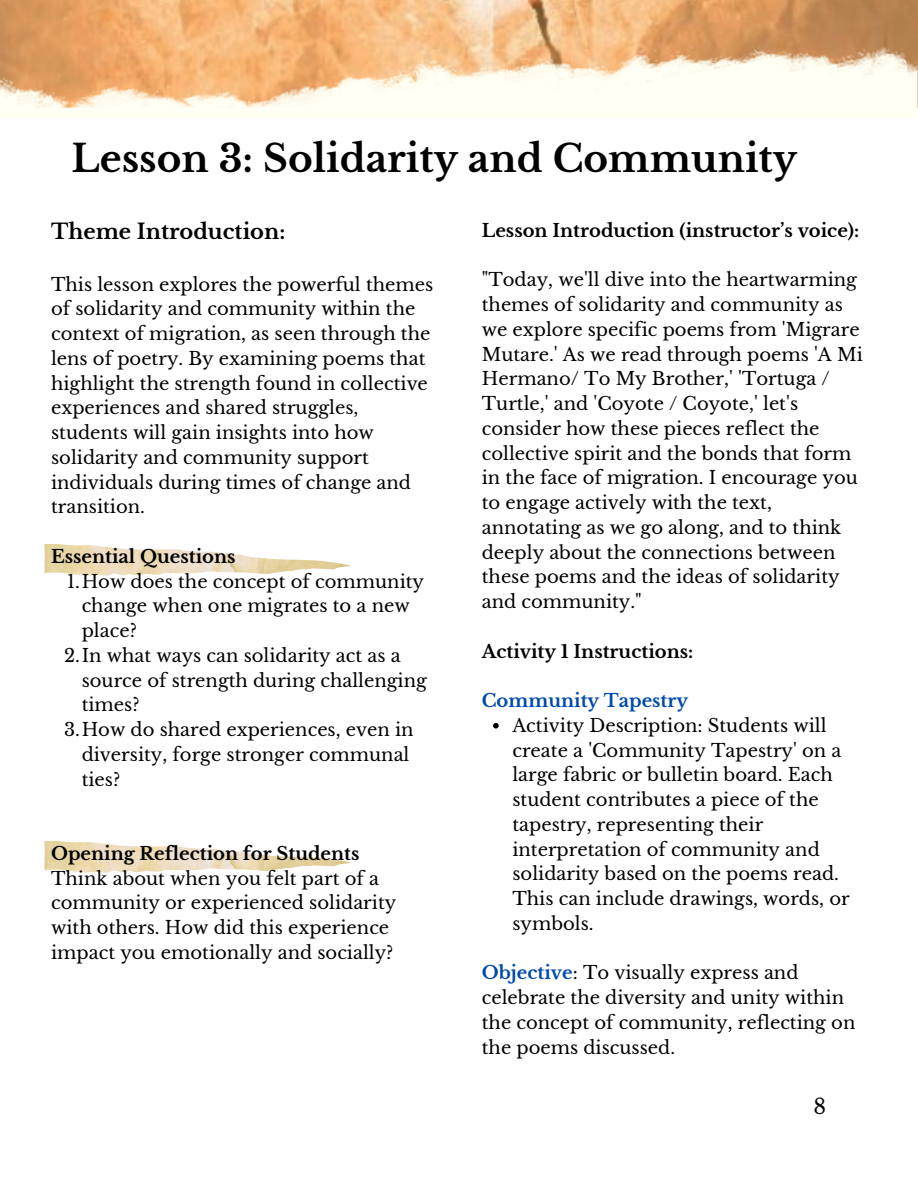
<style>
.page{position:relative;width:918px;height:1188px;background:#fff}
.page>*{position:absolute;margin:0;border:0;box-sizing:border-box;transform-origin:0 0}
.t1{font:700 37.5px "Libre Baskerville";color:#000}
.t2{font:700 21px "Libre Baskerville";color:#000}
.t3{font:21px "Libre Baskerville";color:#000}
.t4{font:18px/24.8px "Libre Baskerville";color:#000}
.t5{font:700 18px "Libre Baskerville";color:#000}
.t6{font:700 18px "Libre Baskerville";color:#004aad}
.s1{font-weight:700;color:#004aad}
</style>
<div class="page">
<img style="left:44px;top:545px;width:307px;height:30px">
<svg style="left:493px;top:723px;width:6px;height:6px"></svg>
<img style="left:44px;top:841px;width:307px;height:31px">
<img style="left:0;top:1px;width:918px;height:41px">
<img style="left:0;top:42px;width:918px;height:75px">
<p class="t1" style="left:72px;top:136px;width:727px">Lesson 3: Solidarity and Community</p>
<p class="t2" style="left:51px;top:218px;width:236px">Theme Introduction:</p>
<p class="t4" style="left:51px;top:272px;width:384px">This lesson explores the powerful themes of solidarity and community within the context of migration, as seen through the lens of poetry. By examining poems that highlight the strength found in collective experiences and shared struggles, students will gain insights into how solidarity and community support individuals during times of change and transition.</p>
<p class="t5" style="left:51px;top:545px;width:186px">Essential Questions</p>
<p class="t4" style="left:82px;top:569px;width:344px;text-indent:-15px">1.How does the concept of community change when one migrates to a new place?</p>
<h3 class="t4" style="left:82px;top:643px;width:347px;text-indent:-18px">2.In what ways can solidarity act as a source of strength during challenging times?</h3>
<p class="t4" style="left:82px;top:717px;width:333px;text-indent:-18px">3.How do shared experiences, even in diversity, forge stronger communal ties?</p>
<p class="t5" style="left:482px;top:219px;width:379px">Lesson Introduction (instructor’s voice):</p>
<p class="t4" style="left:482px;top:268px;width:382px">"Today, we'll dive into the heartwarming themes of solidarity and community as we explore specific poems from 'Migrare Mutare.' As we read through poems 'A Mi Hermano/ To My Brother,' 'Tortuga / Turtle,' and 'Coyote / Coyote,' let's consider how these pieces reflect the collective spirit and the bonds that form in the face of migration. I encourage you to engage actively with the text, annotating as we go along, and to think deeply about the connections between these poems and the ideas of solidarity and community."</p>
<h1 class="t5" style="left:482px;top:640px;width:213px">Activity 1 Instructions:</h1>
<h2 class="t6" style="left:482px;top:690px;width:208px">Community Tapestry</h2>
<p class="t4" style="left:512px;top:713px;width:339px">Activity Description: Students will create a 'Community Tapestry' on a large fabric or bulletin board. Each student contributes a piece of the tapestry, representing their interpretation of community and solidarity based on the poems read.<br>This can include drawings, words, or symbols.</p>
<h3 class="t4" style="left:482px;top:961px;width:375px"><span class="s1">Objective</span>: To visually express and celebrate the diversity and unity within the concept of community, reflecting on the poems discussed.</h3>
<h3 class="t5" style="left:51px;top:842px;width:310px">Opening Reflection for Students</h3>
<h3 class="t4" style="left:51px;top:866px;width:347px">Think about when you felt part of a community or experienced solidarity with others. How did this experience impact you emotionally and socially?</h3>
<p class="t3" style="left:813px;top:1094px;width:14px">8</p>
</div>
